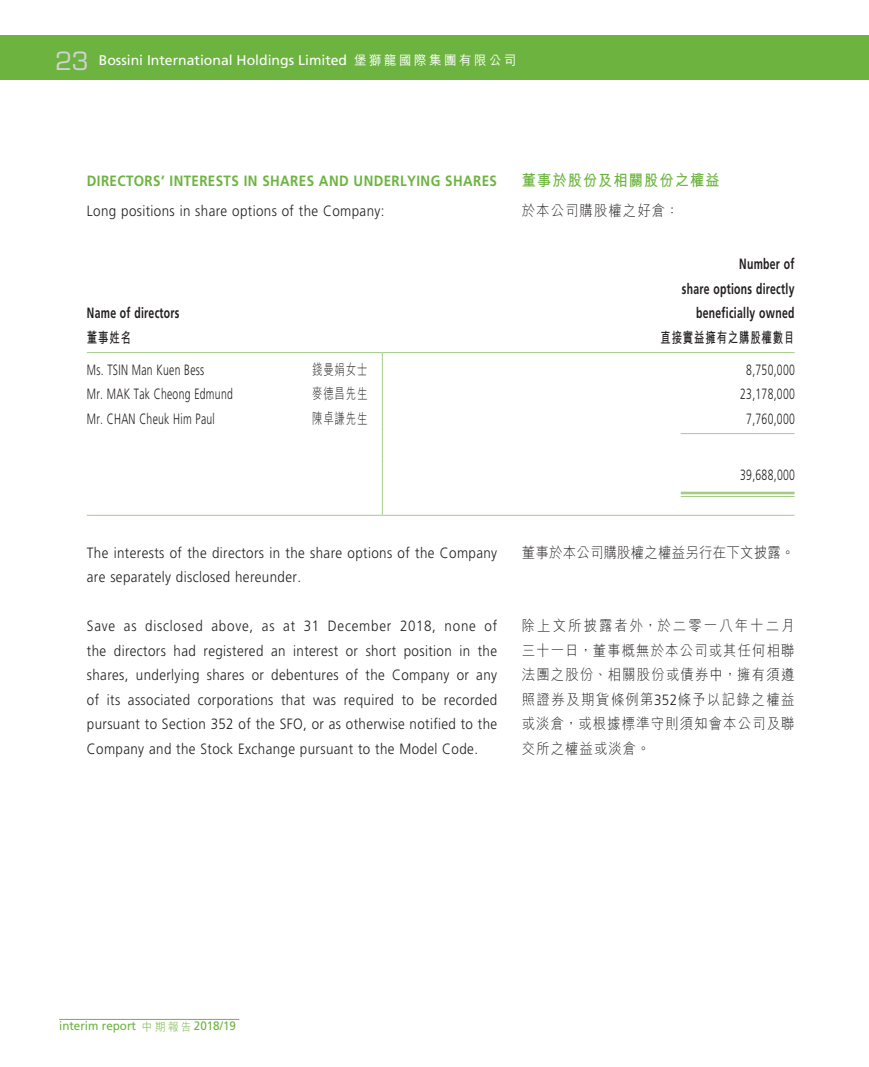
<style>
.page{position:relative;width:869px;height:1067px;background:#fff}
.page>*{position:absolute;margin:0;border:0;box-sizing:border-box;transform-origin:0 0}
.t1{font:700 15.75px "M Hei HK";letter-spacing:.08em;color:#6cb43f;scale:.9 1}
.t2{font:300 14.88px/24.5px "Frutiger LT Std";letter-spacing:.03em;color:#231f20;scale:.9 1}
.t3{font:300 14.88px/24.5px "M Hei HK";letter-spacing:.08em;color:#231f20;text-align:justify;scale:.9 1}
.t4{font:300 14.88px "Frutiger LT Std";letter-spacing:.03em;color:#231f20;scale:.7 1}
.t5{font:700 14.88px/24.5px "Frutiger LT Std";letter-spacing:.03em;color:#231f20;text-align:right;scale:.7 1}
.t6{font:700 14.88px "Frutiger LT Std";letter-spacing:.03em;color:#6cb43f;scale:.9 1}
.t7{font:300 14.88px "M Hei HK";letter-spacing:.02em;color:#231f20;scale:.9 1}
.t8{font:700 14.88px "M Hei HK";letter-spacing:.08em;color:#231f20;scale:.7 1}
.t9{font:300 14.88px "M Hei HK";letter-spacing:.08em;color:#231f20;scale:.7 1}
.t10{font:14px "Frutiger LT Std";color:#fff}
.t11{font:12.25px "Frutiger LT Std";color:#6cb43f;scale:.95 1}
.s1{font-family:"Eurostile LT Std";font-size:24.5px;color:#d1d2d4}
.s2{font-family:"M Hei HK";font-weight:500;font-size:13.12px}
.s3{font-family:"Frutiger LT Std"}
.s4{font-family:"M Hei HK";font-weight:300;font-size:11.38px}
</style>
<div class="page">
<div style="left:0;top:35px;width:868px;height:44px;background:#6cb43f"></div>
<hr style="left:59px;top:1019px;width:180px;height:1px;background:#6cb43f">
<svg style="left:382px;top:353px;width:1px;height:162px"></svg>
<hr style="left:87px;top:352px;width:196px;height:1px;background:#a5cc85">
<hr style="left:283px;top:352px;width:99px;height:1px;background:#a5cc85">
<hr style="left:382px;top:352px;width:412px;height:1px;background:#a5cc85">
<hr style="left:680px;top:433px;width:114px;height:1px;background:#a5cc85">
<hr style="left:680px;top:491px;width:114px;height:3px;background:#a5cc85">
<hr style="left:680px;top:496px;width:114px;height:1px;background:#a5cc85">
<hr style="left:87px;top:515px;width:196px;height:1px;background:#a5cc85">
<hr style="left:283px;top:515px;width:99px;height:1px;background:#a5cc85">
<hr style="left:382px;top:515px;width:412px;height:1px;background:#a5cc85">
<p class="t10" style="left:55px;top:52px;width:462px"><span class="s1">23</span> Bossini International Holdings Limited <span class="s2">堡獅龍國際集團有限公司</span></p>
<p class="t6" style="left:87px;top:172px;width:457px">DIRECTORS’ INTERESTS IN SHARES AND UNDERLYING SHARES</p>
<p class="t2" style="left:87px;top:198px;width:332px">Long positions in share options of the Company:</p>
<p class="t5" style="left:87px;top:301px;width:134px">Name of directors</p>
<p class="t1" style="left:521px;top:169px;width:221px">董事於股份及相關股份之權益</p>
<p class="t3" style="left:521px;top:197px;width:176px">於本公司購股權之好倉：</p>
<p class="t5" style="left:681px;top:252px;width:162px">Number of<br>share options directly beneficially owned</p>
<p class="t8" style="left:87px;top:326px;width:64px">董事姓名</p>
<p class="t8" style="left:660px;top:326px;width:193px">直接實益擁有之購股權數目</p>
<p class="t4" style="left:87px;top:361px;width:169px">Ms. TSIN Man Kuen Bess</p>
<p class="t9" style="left:312px;top:359px;width:81px">錢曼娟女士</p>
<p class="t4" style="left:746px;top:361px;width:71px">8,750,000</p>
<p class="t4" style="left:87px;top:386px;width:210px">Mr. MAK Tak Cheong Edmund</p>
<p class="t9" style="left:312px;top:383px;width:81px">麥德昌先生</p>
<p class="t4" style="left:739px;top:386px;width:80px">23,178,000</p>
<p class="t4" style="left:87px;top:410px;width:184px">Mr. CHAN Cheuk Him Paul</p>
<p class="t9" style="left:312px;top:408px;width:81px">陳卓謙先生</p>
<p class="t4" style="left:746px;top:410px;width:71px">7,760,000</p>
<p class="t2" style="left:87px;top:540px;width:457px">The interests of the directors in the share options of the Company are separately disclosed hereunder.</p>
<p class="t2" style="left:87px;top:614px;width:457px;text-align:justify">Save as disclosed above, as at 31 December 2018, none of the directors had registered an interest or short position in the shares, underlying shares or debentures of the Company or any of its associated corporations that was required to be recorded pursuant to Section 352 of the SFO, or as otherwise notified to the Company and the Stock Exchange pursuant to the Model Code.</p>
<p class="t4" style="left:739px;top:467px;width:80px">39,688,000</p>
<p class="t7" style="left:521px;top:541px;width:304px">董事於本公司購股權之權益另行在下文披露。</p>
<p class="t3" style="left:521px;top:613px;width:304px">除上文所披露者外，於二零一八年十二月三十一日，董事概無於本公司或其任何相聯法團之股份、相關股份或債券中，擁有須遵照證券及期貨條例第<span class="s3">352</span>條予以記錄之權益或淡倉，或根據標準守則須知會本公司及聯交所之權益或淡倉。</p>
<p class="t11" style="left:59px;top:1018px;width:188px">interim report <span class="s4">中期報告</span> 2018/19</p>
</div>
